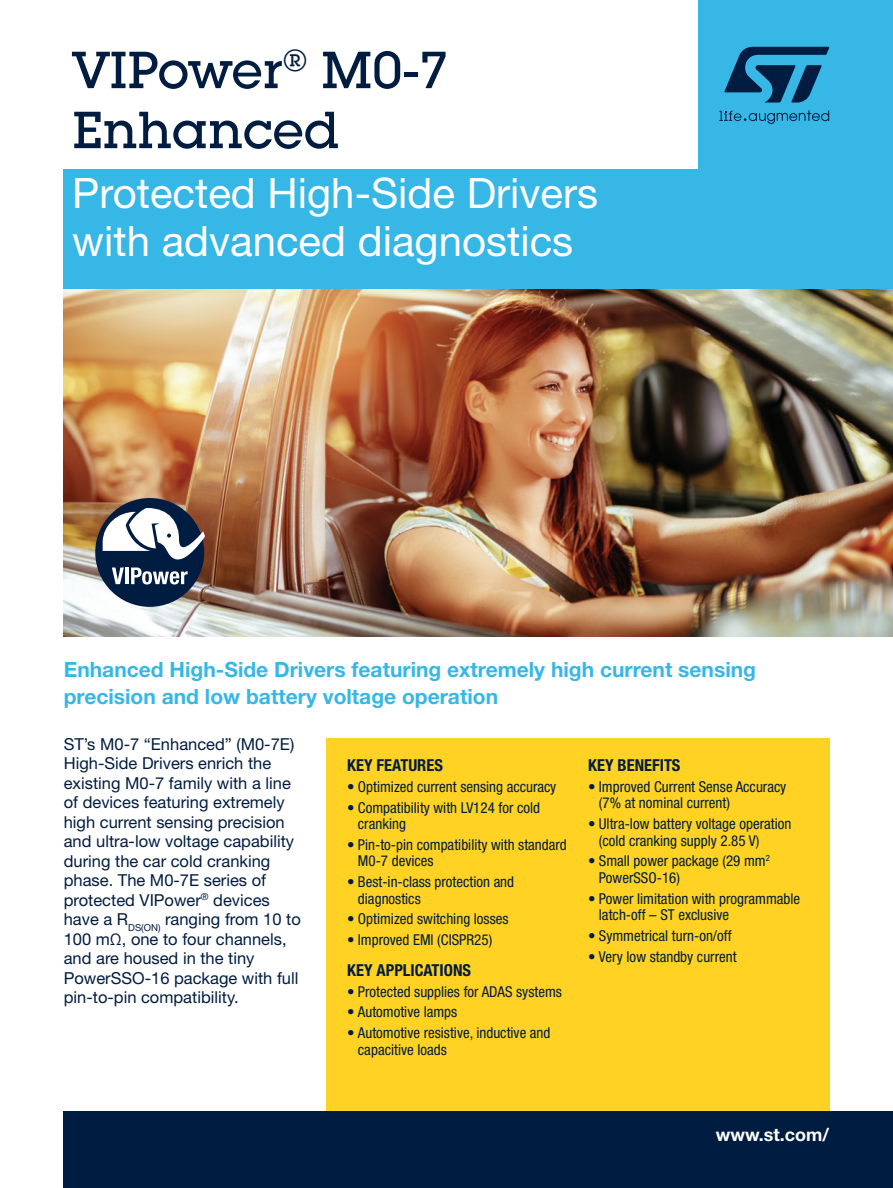
<style>
.page{position:relative;width:893px;height:1188px;background:#fff}
.page>*{position:absolute;margin:0;border:0;box-sizing:border-box;transform-origin:0 0}
.TITLE_LEVEL1_BLUE{font:500 51px/60px "Lubalin Graph Std";color:#001c40}
.TITLE_LEVEL2_WHITE{font:42px "Helvetica Neue LT Std";color:#fff}
.SUBCROSS_TITLE{font:700 21px/27px "Helvetica Neue LT Std";color:#36b7e6}
.URL{font:700 18px "Helvetica Neue LT Std";color:#fff}
.INTRODUCTION{font:16.5px/19.5px "Helvetica Neue LT Std";color:#001c40}
.TITLE_LEVEL1_BLUE-2{font:700 condensed 16.5px "Helvetica Neue LT Std";color:#001c40}
.t1{font:condensed 15px/16.5px "Helvetica Neue LT Std";color:#001c40}
</style>
<div class="page">
<div style="left:698px;top:0;width:195px;height:627px;background:#36b7e6"></div>
<div style="left:64px;top:169px;width:829px;height:458px;background:#36b7e6"></div>
<svg style="left:724px;top:47px;width:105px;height:56px"></svg>
<svg style="left:719px;top:110px;width:110px;height:14px"></svg>
<img style="left:64px;top:290px;width:829px;height:347px">
<div style="left:326px;top:738px;width:503px;height:403px;background:#ffd224"></div>
<div style="left:64px;top:1111px;width:829px;height:77px;background:#001c40"></div>
<div style="left:95px;top:498px;width:109px;height:109px;background:#001c40;border-radius:50%"></div>
<svg style="left:103px;top:508px;width:102px;height:77px"></svg>
<p class="TITLE_LEVEL1_BLUE" style="left:72px;top:40px;width:378px">VIPower<sup>®</sup> M0-7<br>Enhanced</p>
<p class="TITLE_LEVEL2_WHITE" style="left:72px;top:168px;width:527px">Protected High-Side Drivers</p>
<p class="TITLE_LEVEL2_WHITE" style="left:72px;top:216px;width:502px">with advanced diagnostics</p>
<p class="SUBCROSS_TITLE" style="left:64px;top:656px;width:694px">Enhanced High-Side Drivers featuring extremely high current sensing precision and low battery voltage operation</p>
<p class="INTRODUCTION" style="left:64px;top:734px;width:239px">ST’s M0-7 “Enhanced” (M0-7E)<br>High-Side Drivers enrich the existing M0-7 family with a line of devices featuring extremely high current sensing precision and ultra-low voltage capability during the car cold cranking phase. The M0-7E series of protected VIPower<sup>®</sup> devices have a R<sub>DS(ON)</sub> ranging from 10 to<br>100 mΩ, one to four channels, and are housed in the tiny<br>PowerSSO-16 package with full pin-to-pin compatibility.</p>
<p class="TITLE_LEVEL1_BLUE-2" style="left:347px;top:755px;width:97px">KEY FEATURES</p>
<p class="t1" style="left:347px;top:778px;width:211px">• Optimized current sensing accuracy</p>
<p class="t1" style="left:358px;top:799px;width:184px;text-indent:-11px">• Compatibility with LV124 for cold cranking</p>
<p class="t1" style="left:358px;top:836px;width:210px;text-indent:-11px">• Pin-to-pin compatibility with standard<br>M0-7 devices</p>
<p class="t1" style="left:358px;top:874px;width:158px;text-indent:-11px">• Best-in-class protection and diagnostics</p>
<p class="t1" style="left:347px;top:911px;width:163px">• Optimized switching losses</p>
<p class="t1" style="left:347px;top:932px;width:146px">• Improved EMI (CISPR25)</p>
<p class="TITLE_LEVEL1_BLUE-2" style="left:347px;top:960px;width:125px">KEY APPLICATIONS</p>
<p class="t1" style="left:347px;top:983px;width:216px">• Protected supplies for ADAS systems</p>
<p class="t1" style="left:347px;top:1004px;width:112px">• Automotive lamps</p>
<p class="t1" style="left:358px;top:1025px;width:194px;text-indent:-11px">• Automotive resistive, inductive and capacitive loads</p>
<p class="TITLE_LEVEL1_BLUE-2" style="left:588px;top:755px;width:94px">KEY BENEFITS</p>
<p class="t1" style="left:599px;top:778px;width:189px;text-indent:-11px">• Improved Current Sense Accuracy (7% at nominal current)</p>
<p class="t1" style="left:599px;top:816px;width:194px;text-indent:-11px">• Ultra-low battery voltage operation (cold cranking supply 2.85 V)</p>
<p class="t1" style="left:599px;top:853px;width:173px;text-indent:-11px">• Small power package (29 mm<sup>2<br></sup>PowerSSO-16)</p>
<p class="t1" style="left:599px;top:890px;width:203px;text-indent:-11px">• Power limitation with programmable latch-off – ST exclusive</p>
<p class="t1" style="left:588px;top:927px;width:145px">• Symmetrical turn-on/off</p>
<p class="t1" style="left:588px;top:948px;width:150px">• Very low standby current</p>
<p class="URL" style="left:716px;top:1124px;width:115px">www.st.com/</p>
</div>
